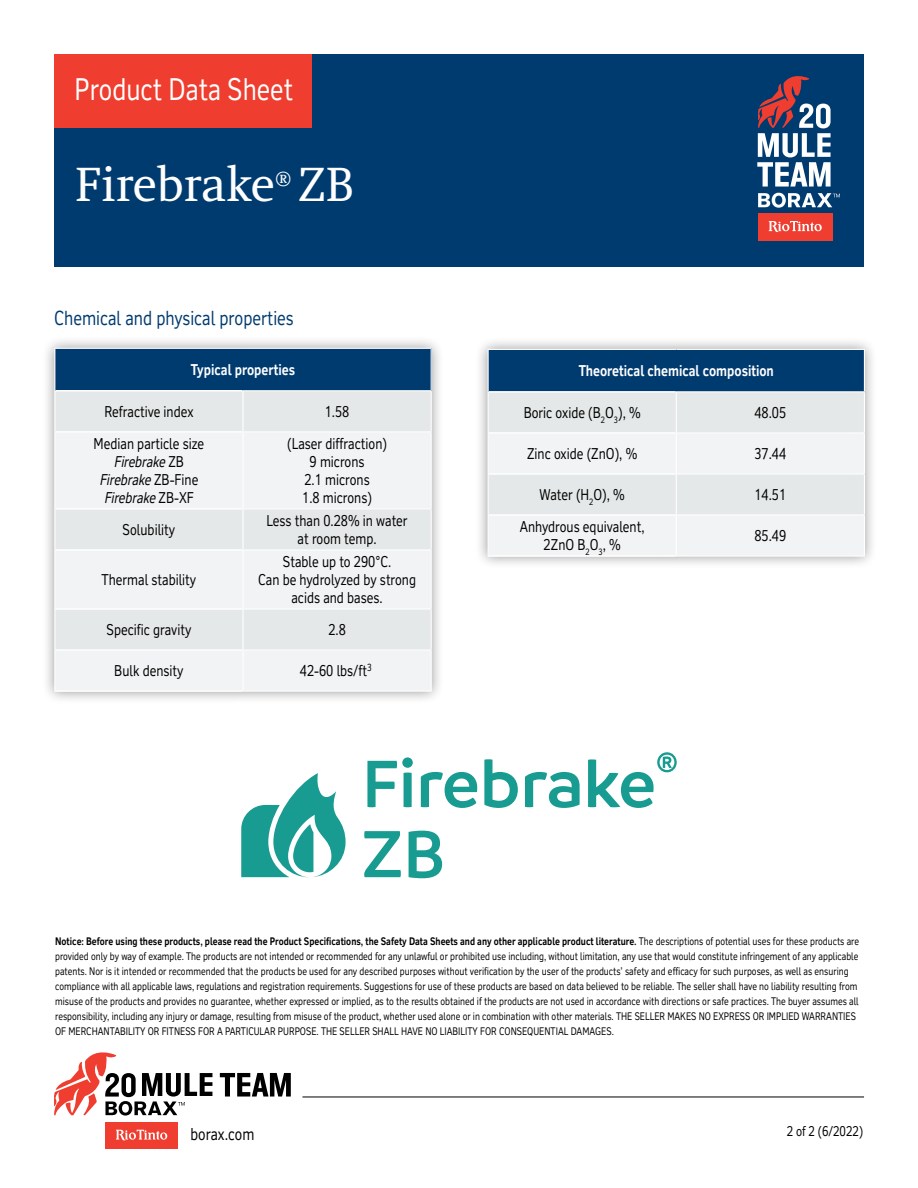
<style>
.page{position:relative;width:918px;height:1188px;background:#fff}
.page>*{position:absolute;margin:0;border:0;box-sizing:border-box;transform-origin:0 0}
.t1{font:49.5px "RT Albanese";color:#fff}
.t2{font:30px "RT Vickerman";color:#fff;scale:.85 1}
.t3{font:21px "RT Albanese";color:#fff}
.t4{font:19.5px "RT Vickerman";color:#003b70;scale:.85 1}
.t5{font:16.5px "RT Vickerman";color:#000;scale:.85 1}
.t6{font:15px/18px "RT Vickerman";color:#000;text-align:center;scale:.85 1}
.t7{font:700 15px "RT Vickerman";color:#fff;scale:.85 1}
.t8{font:13.5px "RT Vickerman";color:#000;scale:.85 1}
.t9{font:10.5px/15px "RT Vickerman";color:#000;scale:.85 1}
.s1{font-style:italic}
.s2{font-weight:700}
</style>
<div class="page">
<svg style="left:220px;top:1073px;width:71px;height:24px"></svg>
<svg style="left:54px;top:1052px;width:158px;height:64px"></svg>
<div style="left:105px;top:1122px;width:73px;height:26px;background:#ef3e2f"></div>
<svg style="left:116px;top:1130px;width:51px;height:10px"></svg>
<hr style="left:302px;top:1097px;width:562px;height:1px;background:#000">
<div style="left:54px;top:54px;width:810px;height:213px;background:#003b70"></div>
<svg style="left:757px;top:76px;width:74px;height:111px"></svg>
<svg style="left:758px;top:193px;width:82px;height:15px"></svg>
<div style="left:758px;top:213px;width:75px;height:27px;background:#ef3e2f"></div>
<svg style="left:769px;top:221px;width:53px;height:11px"></svg>
<div style="left:54px;top:54px;width:257px;height:73px;background:#ef3e2f"></div>
<div style="left:42px;top:335px;width:403px;height:369px;background:#000;opacity:.4"></div>
<div style="left:55px;top:348px;width:376px;height:43px;background:#003b70"></div>
<div style="left:55px;top:391px;width:376px;height:40px;background:#e5e8e8"></div>
<svg style="left:55px;top:432px;width:376px;height:259px;fill:#f1f3f4"></svg>
<hr style="left:55px;top:549px;width:187px;height:2px;background:#fff">
<hr style="left:55px;top:608px;width:187px;height:2px;background:#fff">
<hr style="left:55px;top:649px;width:187px;height:2px;background:#fff">
<hr style="left:54px;top:690px;width:188px;height:2px;background:#fff">
<hr style="left:55px;top:508px;width:187px;height:2px;background:#fff">
<hr style="left:55px;top:431px;width:187px;height:2px;background:#fff">
<hr style="left:55px;top:390px;width:187px;height:2px;background:#fff">
<hr style="left:431px;top:349px;width:1px;height:41px;background:#fff">
<hr style="left:54px;top:348px;width:189px;height:1px;background:#fff">
<hr style="left:54px;top:349px;width:1px;height:42px;background:#fff">
<hr style="left:243px;top:348px;width:189px;height:1px;background:#fff">
<hr style="left:54px;top:391px;width:1px;height:41px;background:#fff">
<hr style="left:54px;top:432px;width:1px;height:77px;background:#fff">
<hr style="left:54px;top:509px;width:1px;height:41px;background:#fff">
<hr style="left:54px;top:550px;width:1px;height:59px;background:#fff">
<hr style="left:54px;top:609px;width:1px;height:41px;background:#fff">
<hr style="left:54px;top:650px;width:1px;height:40px;background:#fff">
<hr style="left:242px;top:390px;width:190px;height:1px;background:#fff">
<hr style="left:242px;top:391px;width:2px;height:40px;background:#fff">
<hr style="left:431px;top:391px;width:1px;height:40px;background:#fff">
<hr style="left:242px;top:431px;width:190px;height:1px;background:#fff">
<hr style="left:242px;top:432px;width:2px;height:76px;background:#fff">
<hr style="left:431px;top:432px;width:1px;height:76px;background:#fff">
<hr style="left:242px;top:508px;width:190px;height:1px;background:#fff">
<hr style="left:242px;top:509px;width:2px;height:40px;background:#fff">
<hr style="left:431px;top:509px;width:1px;height:40px;background:#fff">
<hr style="left:242px;top:551px;width:2px;height:57px;background:#fff">
<hr style="left:431px;top:551px;width:1px;height:57px;background:#fff">
<hr style="left:242px;top:610px;width:2px;height:39px;background:#fff">
<hr style="left:431px;top:610px;width:1px;height:39px;background:#fff">
<hr style="left:242px;top:651px;width:2px;height:40px;background:#fff">
<hr style="left:431px;top:651px;width:1px;height:40px;background:#fff">
<hr style="left:242px;top:549px;width:190px;height:2px;background:#fff">
<hr style="left:242px;top:608px;width:190px;height:2px;background:#fff">
<hr style="left:242px;top:649px;width:190px;height:2px;background:#fff">
<hr style="left:242px;top:691px;width:190px;height:1px;background:#fff">
<div style="left:475px;top:336px;width:403px;height:233px;background:#000;opacity:.4"></div>
<div style="left:488px;top:349px;width:376px;height:43px;background:#003b70"></div>
<div style="left:489px;top:392px;width:375px;height:40px;background:#e5e8e8"></div>
<svg style="left:489px;top:433px;width:375px;height:123px;fill:#f1f3f4"></svg>
<hr style="left:489px;top:514px;width:187px;height:2px;background:#fff">
<hr style="left:488px;top:555px;width:188px;height:2px;background:#fff">
<hr style="left:489px;top:473px;width:187px;height:2px;background:#fff">
<hr style="left:489px;top:432px;width:187px;height:2px;background:#fff">
<hr style="left:489px;top:391px;width:187px;height:2px;background:#fff">
<hr style="left:864px;top:350px;width:1px;height:41px;background:#fff">
<hr style="left:488px;top:349px;width:188px;height:1px;background:#fff">
<hr style="left:488px;top:350px;width:1px;height:42px;background:#fff">
<hr style="left:676px;top:349px;width:189px;height:1px;background:#fff">
<hr style="left:488px;top:392px;width:1px;height:41px;background:#fff">
<hr style="left:488px;top:433px;width:1px;height:41px;background:#fff">
<hr style="left:488px;top:474px;width:1px;height:41px;background:#fff">
<hr style="left:488px;top:515px;width:1px;height:40px;background:#fff">
<hr style="left:676px;top:391px;width:189px;height:1px;background:#fff">
<hr style="left:676px;top:392px;width:1px;height:40px;background:#fff">
<hr style="left:864px;top:392px;width:1px;height:40px;background:#fff">
<hr style="left:676px;top:432px;width:189px;height:1px;background:#fff">
<hr style="left:676px;top:433px;width:1px;height:40px;background:#fff">
<hr style="left:864px;top:433px;width:1px;height:40px;background:#fff">
<hr style="left:676px;top:473px;width:189px;height:2px;background:#fff">
<hr style="left:676px;top:475px;width:1px;height:39px;background:#fff">
<hr style="left:864px;top:475px;width:1px;height:39px;background:#fff">
<hr style="left:676px;top:516px;width:1px;height:40px;background:#fff">
<hr style="left:864px;top:516px;width:1px;height:40px;background:#fff">
<hr style="left:676px;top:514px;width:189px;height:2px;background:#fff">
<hr style="left:676px;top:556px;width:189px;height:1px;background:#fff">
<svg style="left:367px;top:757px;width:46px;height:50px"></svg>
<svg style="left:421px;top:772px;width:56px;height:36px"></svg>
<svg style="left:484px;top:759px;width:34px;height:49px"></svg>
<svg style="left:525px;top:772px;width:55px;height:36px"></svg>
<svg style="left:588px;top:752px;width:89px;height:56px"></svg>
<svg style="left:364px;top:831px;width:37px;height:46px"></svg>
<svg style="left:409px;top:831px;width:33px;height:47px"></svg>
<svg style="left:241px;top:773px;width:105px;height:105px"></svg>
<h2 class="t2" style="left:75px;top:71px;width:258px">Product Data Sheet</h2>
<h1 class="t1" style="left:75px;top:155px;width:201px">Firebrake</h1>
<h3 class="t3" style="left:275px;top:167px;width:18px">®</h3>
<h1 class="t1" style="left:299px;top:155px;width:56px">ZB</h1>
<h3 class="t4" style="left:54px;top:306px;width:284px">Chemical and physical properties</h3>
<h3 class="t7" style="left:191px;top:360px;width:124px">Typical properties</h3>
<h3 class="t6" style="left:104px;top:402px;width:106px">Refractive index</h3>
<h3 class="t6" style="left:325px;top:402px;width:31px">1.58</h3>
<h3 class="t6" style="left:94px;top:434px;width:132px">Median particle size<br><span class="s1">Firebrake</span> ZB<br><span class="s1">Firebrake</span> ZB-Fine<br><span class="s1">Firebrake</span> ZB-XF</h3>
<h3 class="t6" style="left:287px;top:434px;width:119px">(Laser diffraction)<br>9 microns<br>2.1 microns<br>1.8 microns)</h3>
<h3 class="t6" style="left:123px;top:520px;width:63px">Solubility</h3>
<h3 class="t6" style="left:267px;top:511px;width:168px">Less than 0.28% in water at room temp.</h3>
<h3 class="t6" style="left:102px;top:570px;width:113px">Thermal stability</h3>
<h3 class="t6" style="left:258px;top:552px;width:187px">Stable up to 290°C.<br>Can be hydrolyzed by strong acids and bases.</h3>
<h3 class="t6" style="left:106px;top:621px;width:101px">Specific gravity</h3>
<h3 class="t6" style="left:328px;top:621px;width:22px">2.8</h3>
<h3 class="t6" style="left:114px;top:662px;width:83px">Bulk density</h3>
<h3 class="t6" style="left:300px;top:662px;width:86px">42-60 lbs/ft<sup>3</sup></h3>
<h3 class="t7" style="left:579px;top:361px;width:231px">Theoretical chemical composition</h3>
<h3 class="t6" style="left:524px;top:403px;width:139px">Boric oxide (B<sub>2</sub>O<sub>3</sub>), %</h3>
<h3 class="t6" style="left:754px;top:403px;width:39px">48.05</h3>
<h3 class="t6" style="left:527px;top:444px;width:131px">Zinc oxide (ZnO), %</h3>
<h3 class="t6" style="left:754px;top:444px;width:39px">37.44</h3>
<h3 class="t6" style="left:540px;top:485px;width:102px">Water (H<sub>2</sub>O), %</h3>
<h3 class="t6" style="left:754px;top:485px;width:39px">14.51</h3>
<h3 class="t6" style="left:520px;top:518px;width:148px">Anhydrous equivalent,<br>2ZnO B<sub>2</sub>O<sub>3</sub>, %</h3>
<h3 class="t6" style="left:754px;top:527px;width:39px">85.49</h3>
<p class="t9" style="left:55px;top:934px;width:947px"><span class="s2">Notice: Before using these products, please read the Product Specifications, the Safety Data Sheets and any other applicable product literature.</span> The descriptions of potential uses for these products are provided only by way of example. The products are not intended or recommended for any unlawful or prohibited use including, without limitation, any use that would constitute infringement of any applicable patents. Nor is it intended or recommended that the products be used for any described purposes without verification by the user of the products’ safety and efficacy for such purposes, as well as ensuring compliance with all applicable laws, regulations and registration requirements. Suggestions for use of these products are based on data believed to be reliable. The seller shall have no liability resulting from misuse of the products and provides no guarantee, whether expressed or implied, as to the results obtained if the products are not used in accordance with directions or safe practices. The buyer assumes all responsibility, including any injury or damage, resulting from misuse of the product, whether used alone or in combination with other materials. THE SELLER MAKES NO EXPRESS OR IMPLIED WARRANTIES OF MERCHANTABILITY OR FITNESS FOR A PARTICULAR PURPOSE. THE SELLER SHALL HAVE NO LIABILITY FOR CONSEQUENTIAL DAMAGES.</p>
<h3 class="t5" style="left:191px;top:1124px;width:77px">borax.com</h3>
<p class="t8" style="left:787px;top:1123px;width:91px">2 of 2 (6/2022)</p>
</div>
